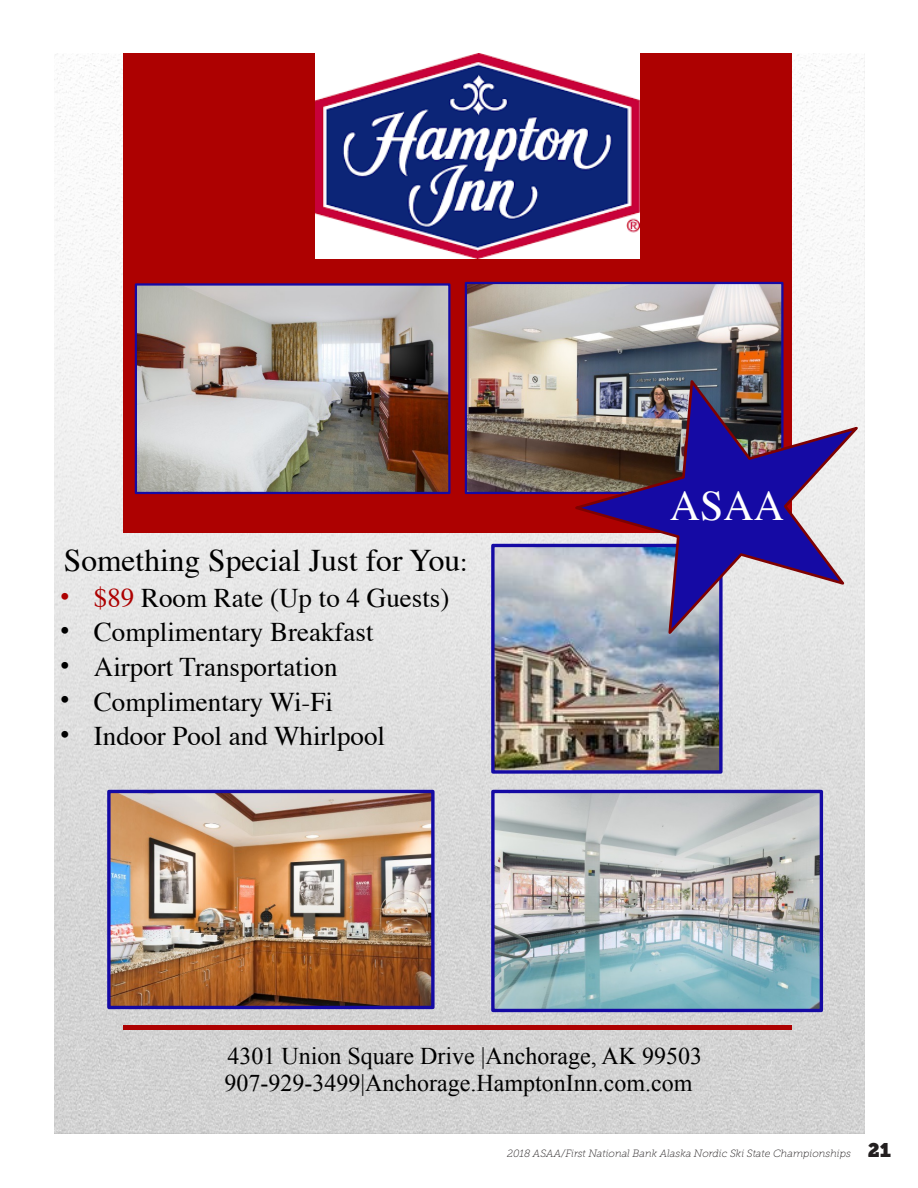
<style>
.page{position:relative;width:918px;height:1188px;background:#fff}
.page>*{position:absolute;margin:0;border:0;box-sizing:border-box;transform-origin:0 0}
.t1{font:42px "Times";color:#fff}
.t2{font:31.5px "Times";color:#000}
.t3{font:27px "Times";color:#000}
.t4{font:24px/27px "Times New Roman";color:#000}
.t5{font:italic 10.5px "Museo Slab 100";color:#231f20}
.s1{font-size:27px}
.s2{font-family:"Arial";color:#ad0101}
.s3{color:#ad0101}
.s4{font-family:"Arial"}
.s5{font-family:"Museo Slab";font-style:normal;font-size:19.5px}
</style>
<div class="page">
<img style="left:55px;top:53px;width:810px;height:1080px">
<div style="left:124px;top:53px;width:668px;height:480px;background:#ad0101"></div>
<div style="left:124px;top:1025px;width:668px;height:5px;background:#ad0101"></div>
<img style="left:495px;top:548px;width:224px;height:222px">
<div style="left:491px;top:544px;width:232px;height:230px;border:3px solid #150aa4"></div>
<img style="left:468px;top:285px;width:313px;height:206px">
<div style="left:465px;top:282px;width:319px;height:212px;border:2px solid #150aa4"></div>
<img style="left:138px;top:286px;width:310px;height:205px">
<div style="left:135px;top:283px;width:316px;height:211px;border:2px solid #150aa4"></div>
<img style="left:111px;top:794px;width:320px;height:211px">
<div style="left:107px;top:790px;width:328px;height:219px;border:3px solid #150aa4"></div>
<img style="left:495px;top:794px;width:324px;height:214px">
<div style="left:491px;top:790px;width:332px;height:222px;border:3px solid #150aa4"></div>
<img style="left:567px;top:378px;width:298px;height:262px">
<img style="left:316px;top:53px;width:324px;height:206px">
<p class="t2" style="left:64px;top:531px;width:405px">Something Special Just for You<span class="s1">:</span></p>
<p class="t3" style="left:60px;top:573px;width:391px"><span class="s2">•</span> <span class="s3">$89</span> Room Rate (Up to 4 Guests)</p>
<p class="t3" style="left:60px;top:607px;width:315px"><span class="s4">•</span> Complimentary Breakfast</p>
<p class="t3" style="left:60px;top:642px;width:279px"><span class="s4">•</span> Airport Transportation</p>
<p class="t3" style="left:60px;top:676px;width:274px"><span class="s4">•</span> Complimentary Wi-Fi</p>
<p class="t3" style="left:60px;top:711px;width:326px"><span class="s4">•</span> Indoor Pool and Whirlpool</p>
<p class="t1" style="left:670px;top:467px;width:116px">ASAA</p>
<p class="t4" style="left:224px;top:1043px;width:479px">4301 Union Square Drive |Anchorage, AK 99503<br>907-929-3499|Anchorage.HamptonInn.com.com</p>
<p class="t5" style="left:507px;top:1147px;width:385px">2018 ASAA/First National Bank Alaska Nordic Ski State Championships <span class="s5">21</span></p>
</div>
